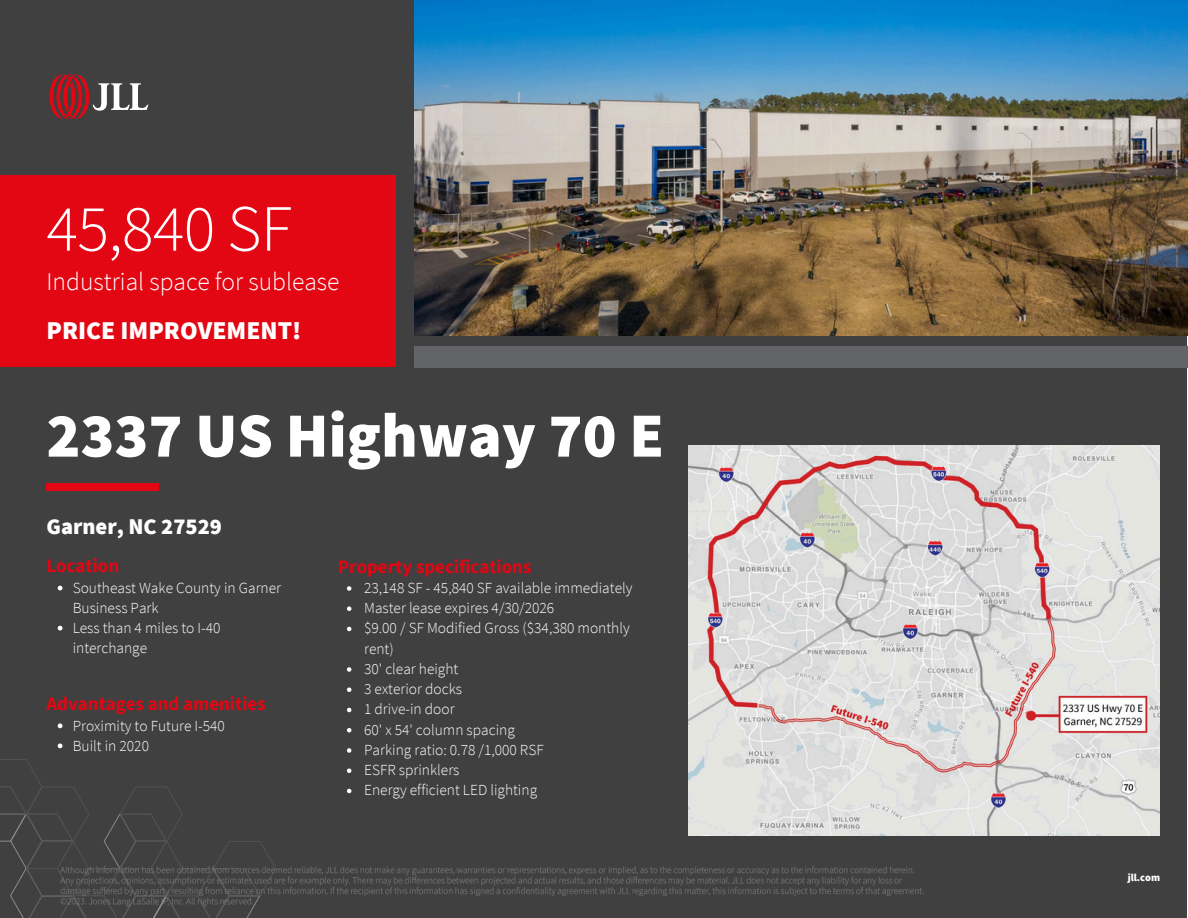
<style>
.page{position:relative;width:1188px;height:918px;background:#fff}
.page>*{position:absolute;margin:0;border:0;box-sizing:border-box;transform-origin:0 0}
.t1{font:300 66px "Source Sans Pro";letter-spacing:-.01em;color:#fff}
.t2{font:900 63px "Source Sans Pro";color:#fff}
.t3{font:300 25.5px "Source Sans Pro";color:#fff}
.t4{font:900 25.5px "Source Sans Pro";color:#fff}
.t5{font:900 22.5px "Source Sans Pro";color:#fff}
.t6{font:700 18.9px "Source Sans Pro";color:#e30613}
.t7{font:300 15.45px/20.1px "Source Sans Pro";color:#fff}
.t8{font:900 10.5px "Source Sans Pro";color:#fff}
</style>
<div class="page">
<div style="left:0;top:0;width:1186px;height:918px;background:#404040"></div>
<svg style="left:0;top:759px;width:273px;height:159px"></svg>
<img style="left:46px;top:864px;width:878px;height:45px">
<svg style="left:50px;top:74px;width:98px;height:45px"></svg>
<img style="left:414px;top:0;width:774px;height:335px">
<div style="left:414px;top:346px;width:774px;height:22px;background:#626468"></div>
<div style="left:0;top:175px;width:395px;height:192px;background:#e30613"></div>
<div style="left:46px;top:483px;width:113px;height:8px;background:#e30613"></div>
<img style="left:689px;top:445px;width:471px;height:391px">
<svg style="left:347px;top:586px;width:4px;height:5px"></svg>
<svg style="left:347px;top:606px;width:4px;height:5px"></svg>
<svg style="left:347px;top:627px;width:4px;height:4px"></svg>
<svg style="left:347px;top:667px;width:4px;height:5px"></svg>
<svg style="left:347px;top:687px;width:4px;height:5px"></svg>
<svg style="left:347px;top:708px;width:4px;height:4px"></svg>
<svg style="left:347px;top:728px;width:4px;height:4px"></svg>
<svg style="left:347px;top:748px;width:4px;height:5px"></svg>
<svg style="left:347px;top:768px;width:4px;height:5px"></svg>
<svg style="left:347px;top:789px;width:4px;height:4px"></svg>
<svg style="left:58px;top:586px;width:5px;height:4px"></svg>
<svg style="left:58px;top:626px;width:5px;height:5px"></svg>
<svg style="left:58px;top:723px;width:5px;height:5px"></svg>
<svg style="left:58px;top:743px;width:5px;height:5px"></svg>
<p class="t1" style="left:46px;top:186px;width:247px">45,840 SF</p>
<p class="t3" style="left:46px;top:265px;width:295px">Industrial space for sublease</p>
<p class="t4" style="left:46px;top:314px;width:256px">PRICE IMPROVEMENT!</p>
<h6 class="t2" style="left:46px;top:395px;width:619px">2337 US Highway 70 E</h6>
<p class="t5" style="left:46px;top:512px;width:177px">Garner, NC 27529</p>
<p class="t6" style="left:46px;top:553px;width:74px">Location</p>
<p class="t7" style="left:73px;top:577px;width:210px">Southeast Wake County in Garner<br>Business Park</p>
<p class="t7" style="left:73px;top:617px;width:149px">Less than 4 miles to I-40 interchange</p>
<p class="t6" style="left:46px;top:691px;width:221px">Advantages and amenities</p>
<p class="t7" style="left:73px;top:715px;width:154px">Proximity to Future I-540</p>
<p class="t7" style="left:73px;top:735px;width:78px">Built in 2020</p>
<h3 class="t6" style="left:338px;top:554px;width:195px">Property specifications</h3>
<p class="t7" style="left:364px;top:577px;width:270px">23,148 SF - 45,840 SF available immediately</p>
<h2 class="t7" style="left:364px;top:598px;width:192px">Master lease expires 4/30/2026</h2>
<p class="t7" style="left:364px;top:618px;width:267px">$9.00 / SF Modified Gross ($34,380 monthly rent)</p>
<h5 class="t7" style="left:364px;top:658px;width:96px">30' clear height</h5>
<h6 class="t7" style="left:364px;top:679px;width:99px">3 exterior docks</h6>
<p class="t7" style="left:364px;top:699px;width:92px">1 drive-in door</p>
<p class="t7" style="left:364px;top:719px;width:152px">60' x 54' column spacing</p>
<h6 class="t7" style="left:364px;top:739px;width:181px">Parking ratio: 0.78 /1,000 RSF</h6>
<p class="t7" style="left:364px;top:760px;width:97px">ESFR sprinklers</p>
<p class="t7" style="left:364px;top:780px;width:175px">Energy efficient LED lighting</p>
<p class="t8" style="left:1128px;top:871px;width:34px">jll.com</p>
</div>
